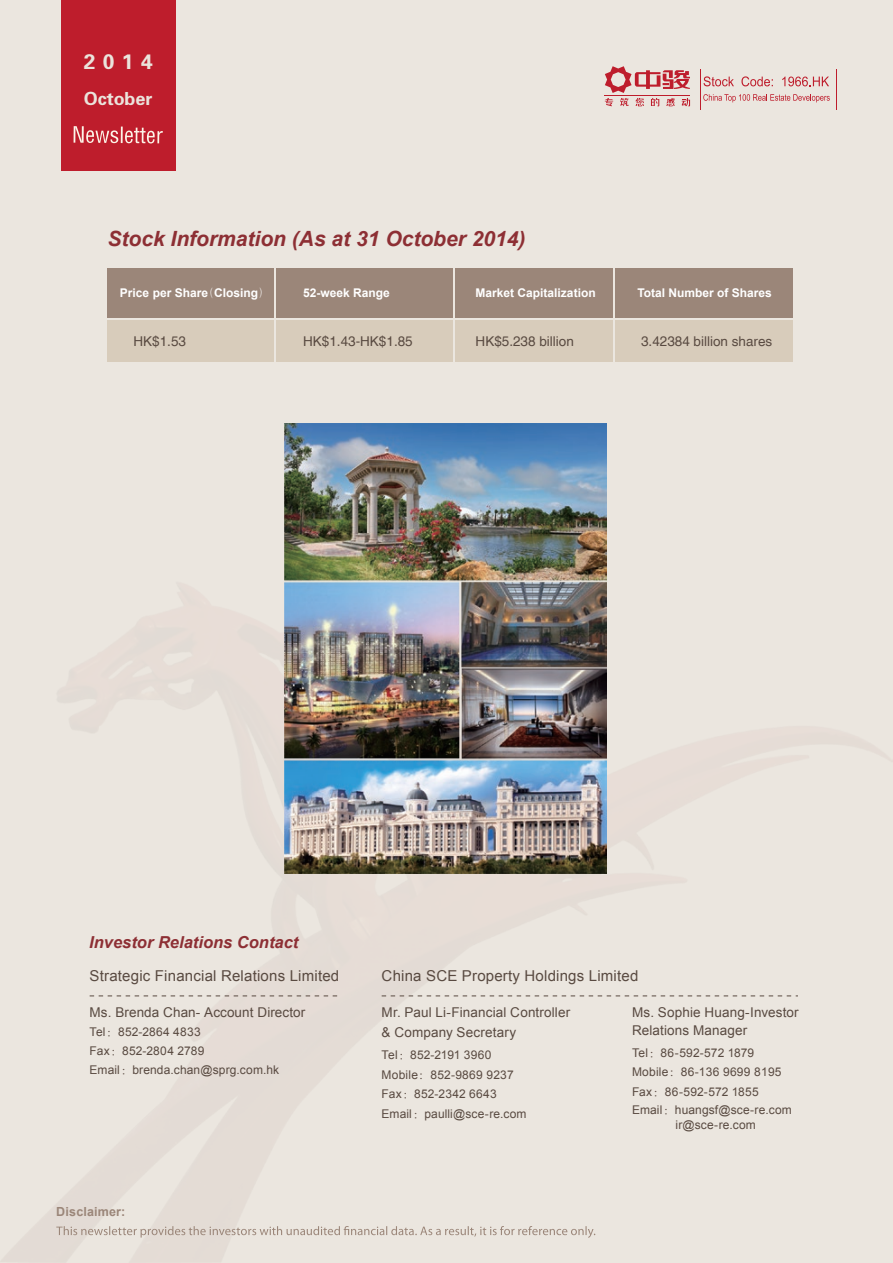
<style>
.page{position:relative;width:893px;height:1263px;background:#ebe6df}
.page>*{position:absolute;margin:0;border:0;box-sizing:border-box;transform-origin:0 0}
.t1{font:italic 700 21px "Arial";color:#8d2f34}
.t2{font:21px "FZDHTFW GB1 0";color:#ebe4dc}
.t3{font:18px "FZDHTFW GB1 0";color:#ebe4dc}
.t4{font:italic 700 16.5px "Arial";color:#8d2f34}
.t5{font:15px "Arial";letter-spacing:.015em;color:#594a41}
.t6{font:13.5px/19.6px "Arial";letter-spacing:.01em;color:#594a41}
.t7{font:13.5px "CT Hei Ti SF";color:#594a41}
.t8{font:700 12.6px "Arial";letter-spacing:.01em;color:#9b8679}
.t9{font:12px/19.6px "Arial";letter-spacing:.015em;color:#594a41}
.t10{font:700 12px "Arial";color:#fff}
.s1{font-family:"CT Hei Ti SF";font-weight:400}
.s2{font-family:"You Yuan"}
.s3{font-family:"Adobe Song Std";font-weight:300}
</style>
<div class="page">
<img style="left:2px;top:582px;width:796px;height:680px">
<div style="left:107px;top:321px;width:167px;height:41px;background:#d8ccbb"></div>
<div style="left:276px;top:321px;width:177px;height:41px;background:#d8ccbb"></div>
<div style="left:455px;top:321px;width:157px;height:41px;background:#d8ccbb"></div>
<div style="left:615px;top:321px;width:177px;height:41px;background:#d8ccbb"></div>
<div style="left:107px;top:268px;width:167px;height:50px;background:#9b8679"></div>
<div style="left:276px;top:268px;width:177px;height:50px;background:#9b8679"></div>
<div style="left:455px;top:268px;width:157px;height:50px;background:#9b8679"></div>
<div style="left:615px;top:268px;width:177px;height:50px;background:#9b8679"></div>
<img style="left:285px;top:423px;width:322px;height:450px">
<svg style="left:56px;top:1226px;width:539px;height:12px"></svg>
<svg style="left:605px;top:66px;width:85px;height:40px"></svg>
<hr style="left:700px;top:69px;width:1px;height:41px;background:#be1d2c">
<hr style="left:836px;top:69px;width:1px;height:41px;background:#be1d2c">
<svg style="left:703px;top:76px;width:31px;height:10px"></svg>
<svg style="left:741px;top:76px;width:32px;height:10px"></svg>
<svg style="left:782px;top:77px;width:47px;height:9px"></svg>
<svg style="left:703px;top:94px;width:127px;height:8px"></svg>
<svg style="left:90px;top:995px;width:249px;height:1px"></svg>
<svg style="left:382px;top:995px;width:416px;height:1px"></svg>
<div style="left:61px;top:0;width:115px;height:170px;background:#be1d2c"></div>
<svg style="left:74px;top:126px;width:89px;height:17px"></svg>
<h1 class="t2" style="left:84px;top:50px;width:70px">2014</h1>
<h2 class="t3" style="left:84px;top:89px;width:70px">October</h2>
<h1 class="t1" style="left:108px;top:225px;width:419px">Stock Information (As at 31 October 2014)</h1>
<p class="t10" style="left:120px;top:285px;width:152px">Price per Share<span class="s1">（</span>Closing<span class="s1">）</span></p>
<p class="t10" style="left:476px;top:285px;width:122px">Market Capitalization</p>
<p class="t10" style="left:637px;top:285px;width:136px">Total Number of Shares</p>
<p class="t7" style="left:133px;top:334px;width:54px">HK$1.53</p>
<p class="t7" style="left:303px;top:334px;width:111px">HK$1.43-HK$1.85</p>
<p class="t7" style="left:476px;top:334px;width:100px">HK$5.238 billion</p>
<p class="t7" style="left:641px;top:334px;width:133px">3.42384 billion shares</p>
<p class="t10" style="left:303px;top:285px;width:88px">52-week Range</p>
<h3 class="t4" style="left:89px;top:931px;width:211px">Investor Relations Contact</h3>
<p class="t5" style="left:90px;top:966px;width:251px">Strategic Financial Relations Limited</p>
<p class="t6" style="left:90px;top:1003px;width:217px">Ms. Brenda Chan- Account Director</p>
<p class="t9" style="left:90px;top:1022px;width:191px;line-height:19px">Tel<span class="s2">：</span>852-2864 4833<br>Fax<span class="s2">：</span>852-2804 2789<br>Email<span class="s2">：</span>brenda.chan@sprg.com.hk</p>
<p class="t8" style="left:56px;top:1203px;width:71px">Disclaimer:</p>
<p class="t5" style="left:382px;top:966px;width:258px">China SCE Property Holdings Limited</p>
<p class="t6" style="left:382px;top:1003px;width:190px">Mr. Paul Li-Financial Controller &amp; Company Secretary</p>
<p class="t9" style="left:382px;top:1045px;width:146px">Tel<span class="s2">：</span>852-2191 3960<br>Mobile<span class="s3">：</span>852-9869 9237<br>Fax<span class="s2">：</span>852-2342 6643<br>Email<span class="s2">：</span>paulli@sce-re.com</p>
<p class="t6" style="left:632px;top:1004px;width:168px;line-height:18px">Ms. Sophie Huang-Investor<br>Relations Manager</p>
<p class="t9" style="left:632px;top:1043px;width:124px">Tel<span class="s2">：</span>86-592-572 1879</p>
<p class="t9" style="left:632px;top:1082px;width:161px;line-height:18.6px">Fax<span class="s2">：</span>86-592-572 1855<br>Email<span class="s2">：</span>huangsf@sce-re.com</p>
<p class="t9" style="left:676px;top:1115px;width:82px">ir@sce-re.com</p>
<p class="t9" style="left:632px;top:1062px;width:151px">Mobile<span class="s3">：</span>86-136 9699 8195</p>
</div>
